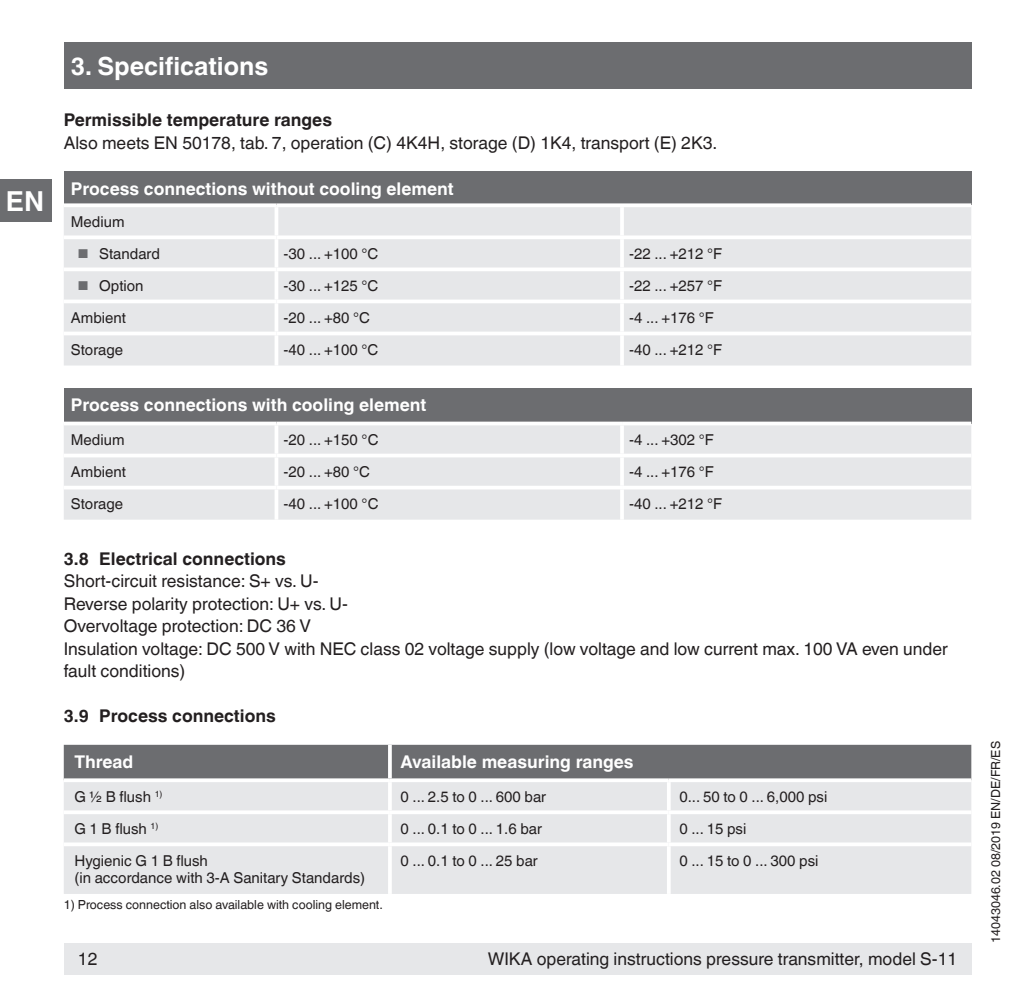
<style>
.page{position:relative;width:1021px;height:1007px;background:#fff}
.page>*{position:absolute;margin:0;border:0;box-sizing:border-box;transform-origin:0 0}
.t1{font:700 27.5px "Helvetica World";color:#fff}
.t2{font:700 25px "Helvetica World";color:#fff}
.t3{font:17.5px/22.5px "Helvetica World";color:#231f20}
.t4{font:700 17.5px "Helvetica World";color:#fff}
.t5{font:700 17.5px "Helvetica World";color:#231f20}
.t6{font:15px/17.5px "Helvetica World";color:#231f20}
.t7{font:12.5px "Helvetica World";color:#231f20}
.s1{font-size:12.75px;color:#6c6d70}
</style>
<div class="page">
<div style="left:64px;top:943px;width:907px;height:31px;background:#e6e7e9"></div>
<div style="left:64px;top:43px;width:907px;height:46px;background:#6c6d70"></div>
<div style="left:0;top:179px;width:51px;height:43px;background:#6c6d70"></div>
<div style="left:64px;top:171px;width:907px;height:34px;background:#6c6d70"></div>
<div style="left:64px;top:207px;width:907px;height:158px;background:#e6e7e9"></div>
<svg style="left:64px;top:203px;width:212px;height:2px"></svg>
<svg style="left:276px;top:203px;width:346px;height:2px"></svg>
<svg style="left:274px;top:207px;width:4px;height:28px"></svg>
<svg style="left:622px;top:203px;width:349px;height:2px"></svg>
<hr style="left:620px;top:207px;width:4px;height:28px;background:#fff">
<hr style="left:64px;top:235px;width:212px;height:4px;background:#fff">
<hr style="left:276px;top:235px;width:346px;height:4px;background:#fff">
<svg style="left:274px;top:239px;width:4px;height:28px"></svg>
<hr style="left:622px;top:235px;width:349px;height:4px;background:#fff">
<hr style="left:620px;top:239px;width:4px;height:28px;background:#fff">
<svg style="left:64px;top:267px;width:212px;height:4px"></svg>
<svg style="left:276px;top:267px;width:346px;height:4px"></svg>
<svg style="left:274px;top:271px;width:4px;height:28px"></svg>
<svg style="left:622px;top:267px;width:349px;height:4px"></svg>
<hr style="left:620px;top:271px;width:4px;height:28px;background:#fff">
<svg style="left:64px;top:299px;width:212px;height:4px"></svg>
<svg style="left:276px;top:299px;width:346px;height:4px"></svg>
<svg style="left:274px;top:303px;width:4px;height:28px"></svg>
<svg style="left:622px;top:299px;width:349px;height:4px"></svg>
<hr style="left:620px;top:303px;width:4px;height:28px;background:#fff">
<svg style="left:64px;top:331px;width:212px;height:4px"></svg>
<svg style="left:276px;top:331px;width:346px;height:4px"></svg>
<svg style="left:274px;top:335px;width:4px;height:30px"></svg>
<svg style="left:622px;top:331px;width:349px;height:4px"></svg>
<hr style="left:620px;top:335px;width:4px;height:30px;background:#fff">
<div style="left:64px;top:388px;width:907px;height:35px;background:#6c6d70"></div>
<div style="left:64px;top:425px;width:907px;height:94px;background:#e6e7e9"></div>
<svg style="left:64px;top:421px;width:212px;height:2px"></svg>
<svg style="left:276px;top:421px;width:346px;height:3px"></svg>
<svg style="left:274px;top:425px;width:4px;height:28px"></svg>
<svg style="left:622px;top:421px;width:349px;height:2px"></svg>
<hr style="left:620px;top:425px;width:4px;height:28px;background:#fff">
<svg style="left:64px;top:453px;width:212px;height:4px"></svg>
<svg style="left:276px;top:453px;width:346px;height:4px"></svg>
<svg style="left:274px;top:457px;width:4px;height:28px"></svg>
<svg style="left:622px;top:453px;width:349px;height:4px"></svg>
<hr style="left:620px;top:457px;width:4px;height:28px;background:#fff">
<svg style="left:64px;top:485px;width:212px;height:4px"></svg>
<svg style="left:276px;top:485px;width:346px;height:4px"></svg>
<svg style="left:274px;top:489px;width:4px;height:30px"></svg>
<svg style="left:622px;top:485px;width:349px;height:4px"></svg>
<hr style="left:620px;top:489px;width:4px;height:30px;background:#fff">
<div style="left:64px;top:744px;width:907px;height:34px;background:#6c6d70"></div>
<div style="left:64px;top:782px;width:907px;height:111px;background:#e6e7e9"></div>
<svg style="left:388px;top:744px;width:4px;height:34px"></svg>
<svg style="left:64px;top:778px;width:326px;height:1px"></svg>
<svg style="left:390px;top:778px;width:278px;height:1px"></svg>
<hr style="left:388px;top:782px;width:4px;height:28px;background:#fff">
<svg style="left:668px;top:778px;width:303px;height:2px"></svg>
<hr style="left:667px;top:782px;width:3px;height:28px;background:#fff">
<hr style="left:64px;top:810px;width:326px;height:4px;background:#fff">
<hr style="left:390px;top:810px;width:278px;height:4px;background:#fff">
<hr style="left:388px;top:814px;width:4px;height:28px;background:#fff">
<hr style="left:668px;top:810px;width:303px;height:4px;background:#fff">
<hr style="left:667px;top:814px;width:3px;height:28px;background:#fff">
<svg style="left:64px;top:842px;width:326px;height:4px"></svg>
<svg style="left:390px;top:842px;width:278px;height:4px"></svg>
<hr style="left:388px;top:846px;width:4px;height:47px;background:#fff">
<svg style="left:668px;top:842px;width:303px;height:4px"></svg>
<hr style="left:667px;top:846px;width:3px;height:47px;background:#fff">
<h1 class="t1" style="left:6px;top:185px;width:40px">EN</h1>
<h2 class="t2" style="left:71px;top:51px;width:199px">3. Specifications</h2>
<p class="t5" style="left:64px;top:110px;width:270px">Permissible temperature ranges</p>
<p class="t3" style="left:64px;top:132px;width:655px">Also meets EN 50178, tab. 7, operation (C) 4K4H, storage (D) 1K4, transport (E) 2K3.</p>
<p class="t4" style="left:71px;top:178px;width:384px">Process connections without cooling element</p>
<p class="t6" style="left:71px;top:213px;width:55px">Medium</p>
<p class="t6" style="left:78px;top:245px;width:83px"><span class="s1">■</span> Standard</p>
<p class="t6" style="left:283px;top:245px;width:96px">-30 ... +100 °C</p>
<p class="t6" style="left:629px;top:245px;width:95px">-22 ... +212 °F</p>
<p class="t6" style="left:78px;top:277px;width:67px"><span class="s1">■</span> Option</p>
<p class="t6" style="left:283px;top:277px;width:96px">-30 ... +125 °C</p>
<p class="t6" style="left:629px;top:277px;width:95px">-22 ... +257 °F</p>
<p class="t6" style="left:71px;top:309px;width:56px">Ambient</p>
<p class="t6" style="left:283px;top:309px;width:88px">-20 ... +80 °C</p>
<p class="t6" style="left:629px;top:309px;width:86px">-4 ... +176 °F</p>
<p class="t6" style="left:71px;top:341px;width:54px">Storage</p>
<p class="t6" style="left:283px;top:341px;width:96px">-40 ... +100 °C</p>
<p class="t6" style="left:629px;top:341px;width:95px">-40 ... +212 °F</p>
<p class="t4" style="left:71px;top:395px;width:357px">Process connections with cooling element</p>
<p class="t6" style="left:71px;top:431px;width:55px">Medium</p>
<p class="t6" style="left:283px;top:431px;width:96px">-20 ... +150 °C</p>
<p class="t6" style="left:629px;top:431px;width:86px">-4 ... +302 °F</p>
<p class="t6" style="left:71px;top:463px;width:56px">Ambient</p>
<p class="t6" style="left:283px;top:463px;width:88px">-20 ... +80 °C</p>
<p class="t6" style="left:629px;top:463px;width:86px">-4 ... +176 °F</p>
<p class="t6" style="left:71px;top:495px;width:54px">Storage</p>
<p class="t6" style="left:283px;top:495px;width:96px">-40 ... +100 °C</p>
<p class="t6" style="left:629px;top:495px;width:95px">-40 ... +212 °F</p>
<p class="t5" style="left:64px;top:548px;width:224px">3.8 Electrical connections</p>
<p class="t3" style="left:64px;top:570px;width:885px">Short-circuit resistance: S+ vs. U-<br>Reverse polarity protection: U+ vs. U-<br>Overvoltage protection: DC 36 V<br>Insulation voltage: DC 500 V with NEC class 02 voltage supply (low voltage and low current max. 100 VA even under fault conditions)</p>
<p class="t5" style="left:64px;top:706px;width:213px">3.9 Process connections</p>
<p class="t4" style="left:74px;top:751px;width:61px">Thread</p>
<p class="t4" style="left:400px;top:751px;width:235px">Available measuring ranges</p>
<p class="t6" style="left:74px;top:787px;width:89px">G ½ B flush <sup>1)</sup></p>
<p class="t6" style="left:400px;top:787px;width:147px">0 ... 2.5 to 0 ... 600 bar</p>
<p class="t6" style="left:679px;top:787px;width:149px">0... 50 to 0 ... 6,000 psi</p>
<p class="t6" style="left:74px;top:819px;width:85px">G 1 B flush <sup>1)</sup></p>
<p class="t6" style="left:400px;top:819px;width:143px">0 ... 0.1 to 0 ... 1.6 bar</p>
<p class="t6" style="left:679px;top:819px;width:68px">0 ... 15 psi</p>
<p class="t6" style="left:74px;top:851px;width:292px">Hygienic G 1 B flush<br>(in accordance with 3-A Sanitary Standards)</p>
<p class="t6" style="left:400px;top:851px;width:139px">0 ... 0.1 to 0 ... 25 bar</p>
<p class="t6" style="left:679px;top:851px;width:141px">0 ... 15 to 0 ... 300 psi</p>
<p class="t7" style="left:64px;top:897px;width:320px">1) Process connection also available with cooling element.</p>
<p class="t3" style="left:78px;top:947px;width:21px">12</p>
<p class="t3" style="left:488px;top:947px;width:471px">WIKA operating instructions pressure transmitter, model S-11</p>
<p class="t7" style="left:988px;top:943px;width:203px;rotate:-90deg">14043046.02 08/2019 EN/DE/FR/ES</p>
</div>
